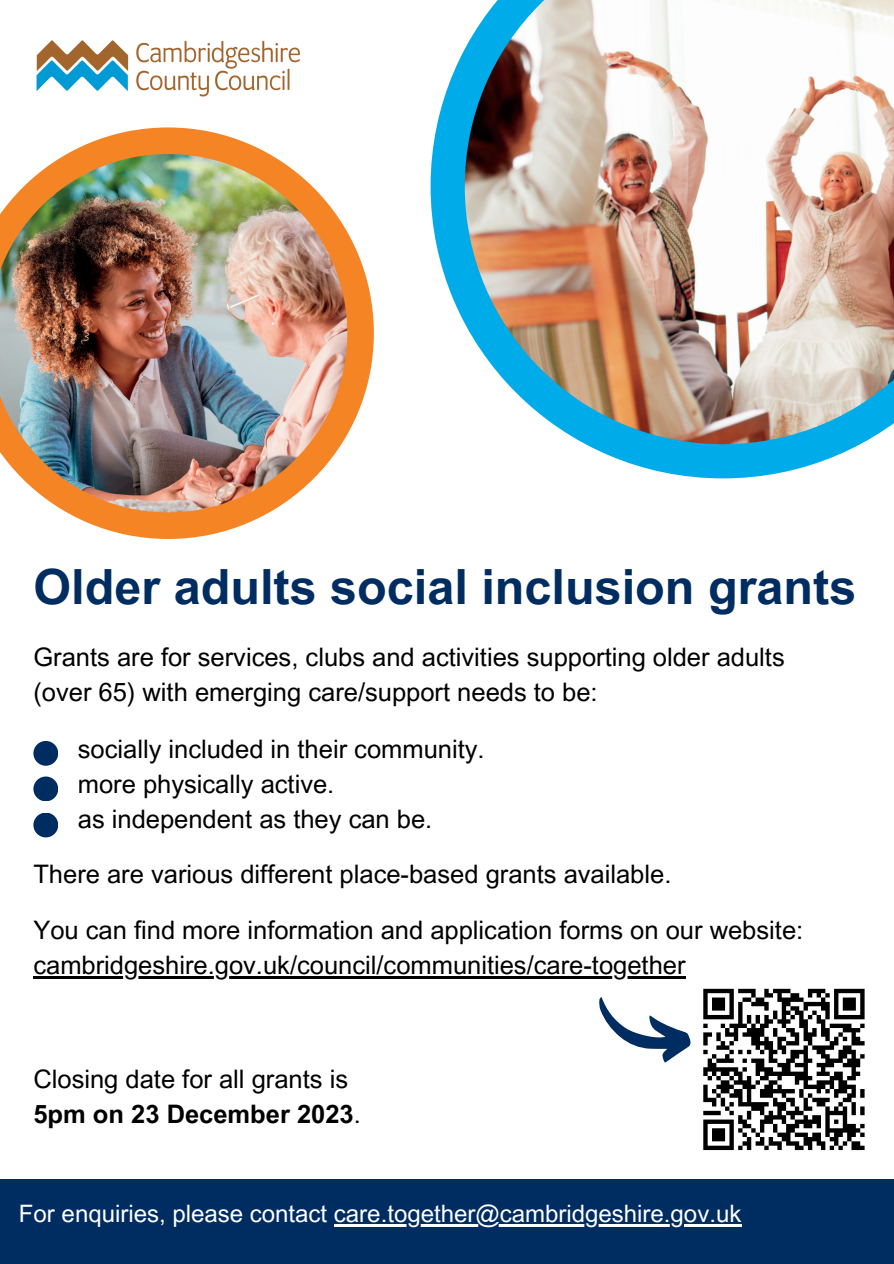
<style>
.page{position:relative;width:894px;height:1264px;background:#fff}
.page>*{position:absolute;margin:0;border:0;box-sizing:border-box;transform-origin:0 0}
.t1{font:700 48.6px "Arial MT Pro";color:#002d61}
.t2{font:25.5px/34.8px "Arial MT Pro";color:#000}
.t3{font:700 25.5px "Arial MT Pro";color:#000}
.t4{font:24px "Arial MT Pro";color:#fff}
.s1{font-weight:400}
</style>
<div class="page">
<svg style="left:430px;top:50px;width:431px;height:428px"></svg>
<img style="left:464px;top:0;width:429px;height:444px">
<svg style="left:66px;top:127px;width:308px;height:412px"></svg>
<img style="left:0;top:154px;width:347px;height:358px">
<div style="left:0;top:1178px;width:893px;height:85px;background:#002d61"></div>
<img style="left:36px;top:40px;width:264px;height:57px">
<svg style="left:599px;top:988px;width:266px;height:163px"></svg>
<div style="left:33px;top:741px;width:25px;height:24px;background:#002d61;border-radius:50%"></div>
<hr style="left:334px;top:1224px;width:407px;height:2px;background:#fff">
<hr style="left:33px;top:976px;width:652px;height:2px;background:#000">
<div style="left:33px;top:776px;width:25px;height:25px;background:#002d61;border-radius:50%"></div>
<div style="left:33px;top:812px;width:25px;height:25px;background:#002d61;border-radius:50%"></div>
<p class="t1" style="left:33px;top:568px;width:824px">Older adults social inclusion grants</p>
<p class="t2" style="left:33px;top:643px;width:752px">Grants are for services, clubs and activities supporting older adults (over 65) with emerging care/support needs to be:</p>
<p class="t2" style="left:78px;top:734px;width:408px">socially included in their community.</p>
<p class="t2" style="left:78px;top:769px;width:258px">more physically active.</p>
<p class="t2" style="left:78px;top:804px;width:356px">as independent as they can be.</p>
<p class="t2" style="left:33px;top:860px;width:639px">There are various different place-based grants available.</p>
<p class="t2" style="left:33px;top:915px;width:771px">You can find more information and application forms on our website:</p>
<p class="t2" style="left:33px;top:950px;width:653px">cambridgeshire.gov.uk/council/communities/care-together</p>
<p class="t2" style="left:33px;top:1065px;width:316px">Closing date for all grants is</p>
<p class="t3" style="left:33px;top:1104px;width:329px">5pm on 23 December 2023<span class="s1">.</span></p>
<p class="t4" style="left:19px;top:1204px;width:723px">For enquiries, please contact care.together@cambridgeshire.gov.uk</p>
</div>
